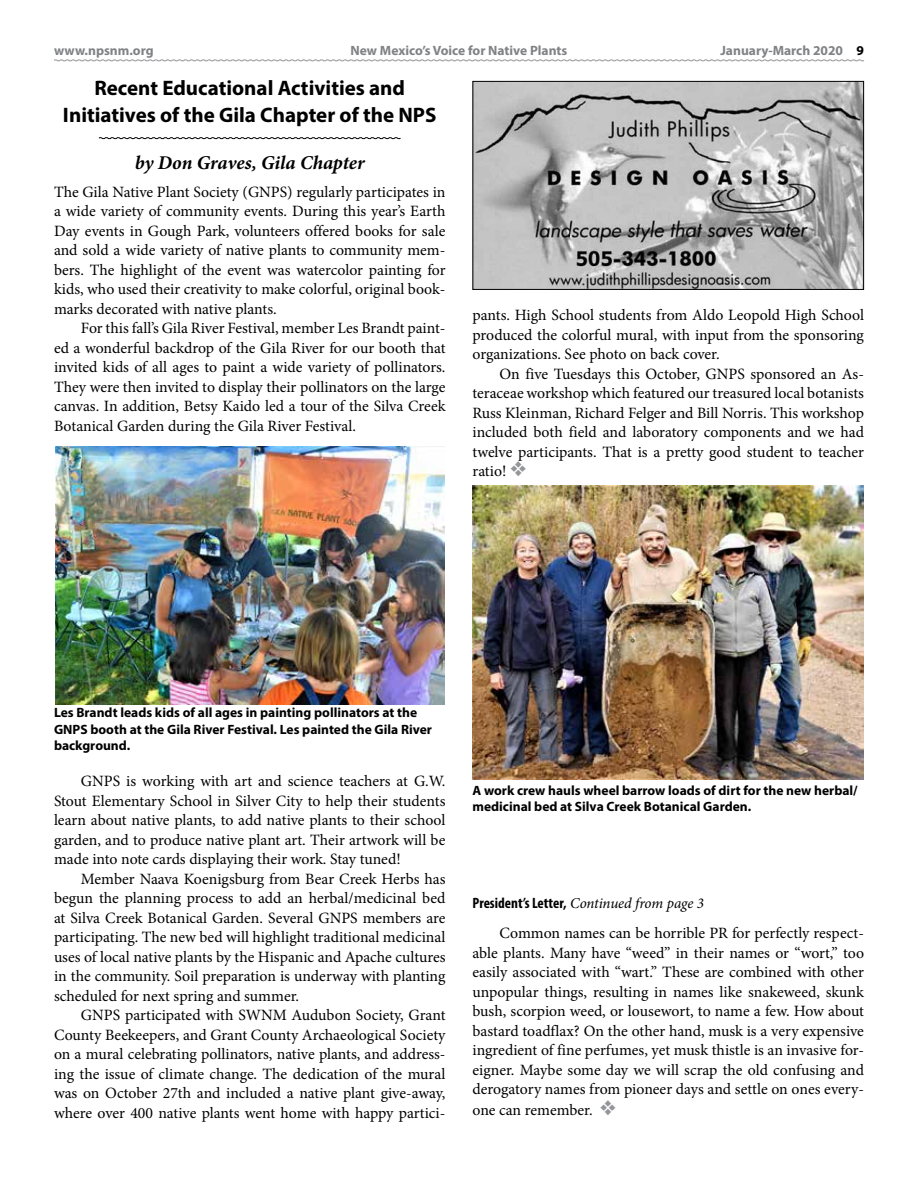
<style>
.page{position:relative;width:918px;height:1188px;background:#fff}
.page>*{position:absolute;margin:0;border:0;box-sizing:border-box;transform-origin:0 0}
.t1{font:700 21px/27px "Myriad Pro";color:#000;text-align:center}
.t2{font:italic 700 19.5px "Minion Pro";letter-spacing:-.005em;color:#000}
.t3{font:15.75px/19.5px "Minion Pro";color:#000;text-align:justify}
.t4{font:700 condensed 15px "Myriad Pro";color:#000}
.t5{font:700 13.5px/16.5px "Myriad Pro";color:#000}
.t6{font:700 13.5px "Myriad Pro";color:#808285}
.s1{color:#000}
.s2{color:#939598}
.s3{font-family:"Minion Pro";font-weight:400;font-style:italic;font-stretch:normal}
</style>
<div class="page">
<svg style="left:54px;top:59px;width:810px;height:3px"></svg>
<img style="left:474px;top:83px;width:388px;height:205px">
<div style="left:472px;top:81px;width:392px;height:209px;border:1px solid #000"></div>
<img style="left:472px;top:486px;width:392px;height:294px">
<img style="left:55px;top:446px;width:389px;height:258px">
<svg style="left:98px;top:137px;width:303px;height:2px"></svg>
<p class="t6" style="left:54px;top:42px;width:101px">www.npsnm.org</p>
<p class="t6" style="left:351px;top:42px;width:218px">New Mexico’s Voice for Native Plants</p>
<p class="t6" style="left:721px;top:42px;width:145px">January-March 2020 <span class="s1">9</span></p>
<h1 class="t1" style="left:63px;top:74px;width:375px">Recent Educational Activities and<br>Initiatives of the Gila Chapter of the NPS</h1>
<p class="t2" style="left:135px;top:149px;width:232px">by Don Graves, Gila Chapter</p>
<p class="t3" style="left:54px;top:182px;width:393px">The Gila Native Plant Society (GNPS) regularly participates in a wide variety of community events. During this year’s Earth Day events in Gough Park, volunteers offered books for sale and sold a wide variety of native plants to community mem&shy;bers. The highlight of the event was watercolor painting for kids, who used their creativity to make colorful, original book&shy;marks decorated with native plants.</p>
<p class="t3" style="left:54px;top:319px;width:393px;text-indent:27px">For this fall’s Gila River Festival, member Les Brandt paint&shy;ed a wonderful backdrop of the Gila River for our booth that invited kids of all ages to paint a wide variety of pollinators.<br>They were then invited to display their pollinators on the large canvas. In addition, Betsy Kaido led a tour of the Silva Creek Botanical Garden during the Gila River Festival.</p>
<p class="t3" style="left:472px;top:306px;width:393px">pants. High School students from Aldo Leopold High School produced the colorful mural, with input from the sponsoring organizations. See photo on back cover.</p>
<p class="t3" style="left:472px;top:364px;width:393px;text-indent:27px">On five Tuesdays this October, GNPS sponsored an As&shy;teraceae workshop which featured our treasured local botanists Russ Kleinman, Richard Felger and Bill Norris. This workshop included both field and laboratory components and we had twelve participants. That is a pretty good student to teacher ratio! <span class="s2">❖</span></p>
<p class="t5" style="left:54px;top:704px;width:380px">Les Brandt leads kids of all ages in painting pollinators at the<br>GNPS booth at the Gila River Festival. Les painted the Gila River background.</p>
<p class="t3" style="left:54px;top:772px;width:393px;text-indent:27px">GNPS is working with art and science teachers at G.W.<br>Stout Elementary School in Silver City to help their students learn about native plants, to add native plants to their school garden, and to produce native plant art. Their artwork will be made into note cards displaying their work. Stay tuned!</p>
<p class="t3" style="left:54px;top:869px;width:393px;text-indent:27px">Member Naava Koenigsburg from Bear Creek Herbs has begun the planning process to add an herbal/medicinal bed at Silva Creek Botanical Garden. Several GNPS members are participating. The new bed will highlight traditional medicinal uses of local native plants by the Hispanic and Apache cultures in the community. Soil preparation is underway with planting scheduled for next spring and summer.</p>
<p class="t3" style="left:54px;top:1006px;width:393px;text-indent:27px">GNPS participated with SWNM Audubon Society, Grant County Beekeepers, and Grant County Archaeological Society on a mural celebrating pollinators, native plants, and address&shy;ing the issue of climate change. The dedication of the mural was on October 27th and included a native plant give-away, where over 400 native plants went home with happy partici-</p>
<p class="t5" style="left:472px;top:782px;width:387px">A work crew hauls wheel barrow loads of dirt for the new herbal/ medicinal bed at Silva Creek Botanical Garden.</p>
<p class="t4" style="left:472px;top:893px;width:233px">President’s Letter, <span class="s3">Continued from page 3</span></p>
<p class="t3" style="left:473px;top:924px;width:393px;text-indent:27px">Common names can be horrible PR for perfectly respect&shy;able plants. Many have “weed” in their names or “wort,” too easily associated with “wart.” These are combined with other unpopular things, resulting in names like snakeweed, skunk bush, scorpion weed, or lousewort, to name a few. How about bastard toadflax? On the other hand, musk is a very expensive ingredient of fine perfumes, yet musk thistle is an invasive for&shy;eigner. Maybe some day we will scrap the old confusing and derogatory names from pioneer days and settle on ones every-</p>
<p class="t3" style="left:473px;top:1101px;width:145px">one can remember. <span class="s2">❖</span></p>
</div>
